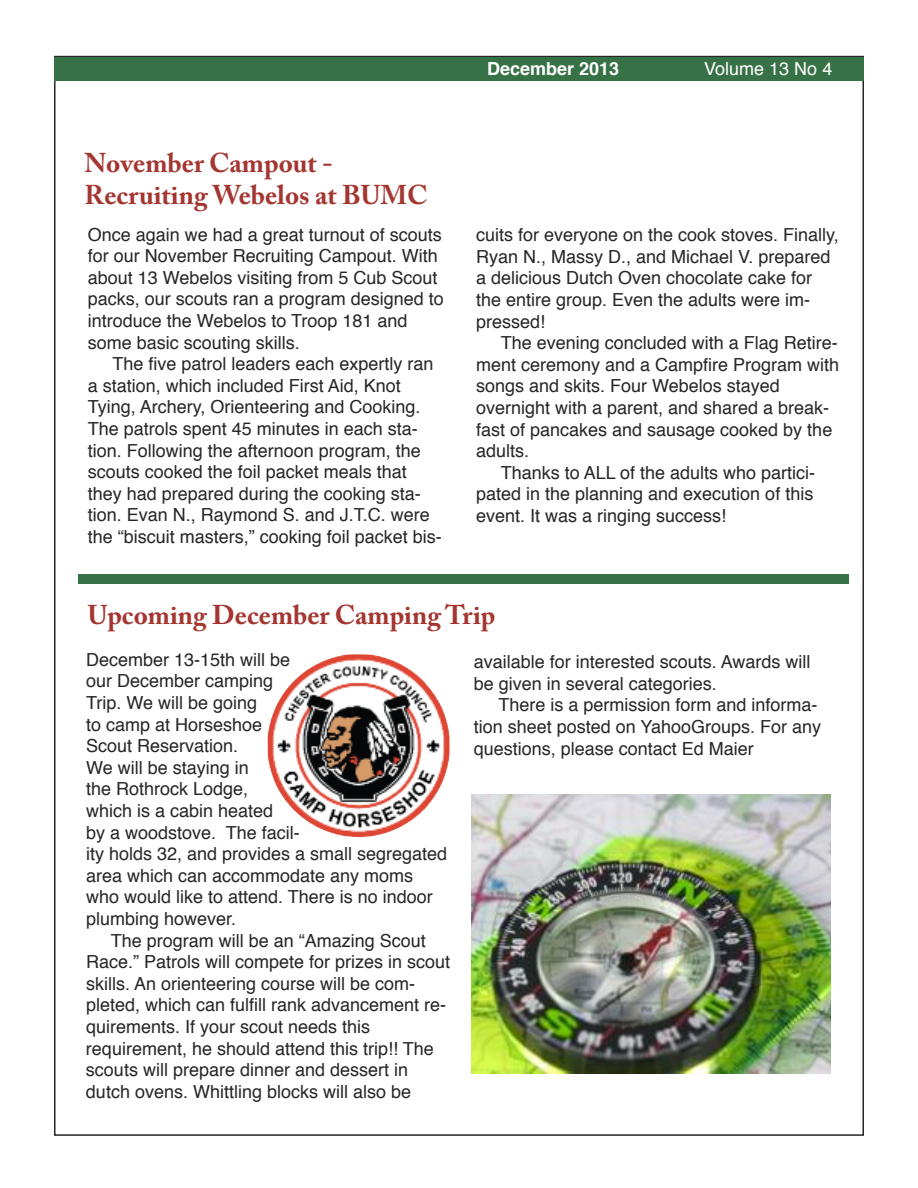
<style>
.page{position:relative;width:918px;height:1188px;background:#fff}
.page>*{position:absolute;margin:0;border:0;box-sizing:border-box;transform-origin:0 0}
.t1{font:700 27px/32.4px "Adobe Caslon Pro";color:#a43631}
.t2{font:18px/21.6px "Helvetica";color:#272627}
.t3{font:700 18px "Helvetica";color:#fff}
.t4{font:18px "Helvetica";color:#fff}
</style>
<div class="page">
<div style="left:78px;top:574px;width:770px;height:10px;background:#377146"></div>
<div style="left:54px;top:57px;width:810px;height:24px;background:#377146"></div>
<img style="left:268px;top:654px;width:182px;height:162px">
<img style="left:472px;top:794px;width:358px;height:280px">
<h1 class="t1" style="left:85px;top:149px;width:345px">November Campout -<br>Recruiting Webelos at BUMC</h1>
<p class="t2" style="left:88px;top:225px;width:358px">Once again we had a great turnout of scouts for our November Recruiting Campout. With about 13 Webelos visiting from 5 Cub Scout packs, our scouts ran a program designed to introduce the Webelos to Troop 181 and some basic scouting skills.</p>
<p class="t2" style="left:88px;top:355px;width:356px;text-indent:25px">The five patrol leaders each expertly ran a station, which included First Aid, Knot Tying, Archery, Orienteering and Cooking.<br>The patrols spent 45 minutes in each sta&shy;tion. Following the afternoon program, the scouts cooked the foil packet meals that they had prepared during the cooking sta&shy;tion. Evan N., Raymond S. and J.T.C. were the “biscuit masters,” cooking foil packet bis-</p>
<p class="t3" style="left:487px;top:62px;width:134px">December 2013</p>
<p class="t4" style="left:704px;top:62px;width:130px">Volume 13 No 4</p>
<p class="t2" style="left:476px;top:226px;width:364px">cuits for everyone on the cook stoves. Finally, Ryan N., Massy D., and Michael V. prepared a delicious Dutch Oven chocolate cake for the entire group. Even the adults were im&shy;pressed!</p>
<p class="t2" style="left:476px;top:334px;width:365px;text-indent:25px">The evening concluded with a Flag Retire&shy;ment ceremony and a Campfire Program with songs and skits. Four Webelos stayed overnight with a parent, and shared a break&shy;fast of pancakes and sausage cooked by the adults.</p>
<p class="t2" style="left:476px;top:463px;width:341px;text-align:justify;text-indent:25px">Thanks to ALL of the adults who partici&shy;pated in the planning and execution of this event. It was a ringing success!</p>
<h1 class="t1" style="left:88px;top:601px;width:409px">Upcoming December Camping Trip</h1>
<p class="t2" style="left:86px;top:650px;width:363px">December 13-15th will be<br>our December camping<br>Trip. We will be going<br>to camp at Horseshoe<br>Scout Reservation.<br>We will be staying in<br>the Rothrock Lodge,<br>which is a cabin heated<br>by a woodstove. The facil-<br>ity holds 32, and provides a small segregated area which can accommodate any moms who would like to attend. There is no indoor plumbing however.</p>
<p class="t2" style="left:86px;top:931px;width:366px;text-indent:25px">The program will be an “Amazing Scout Race.” Patrols will compete for prizes in scout skills. An orienteering course will be com&shy;pleted, which can fulfill rank advancement re&shy;quirements. If your scout needs this requirement, he should attend this trip!! The scouts will prepare dinner and dessert in dutch ovens. Whittling blocks will also be</p>
<p class="t2" style="left:474px;top:653px;width:338px">available for interested scouts. Awards will be given in several categories.</p>
<p class="t2" style="left:474px;top:696px;width:349px;text-indent:25px">There is a permission form and informa&shy;tion sheet posted on YahooGroups. For any questions, please contact Ed Maier</p>
</div>
